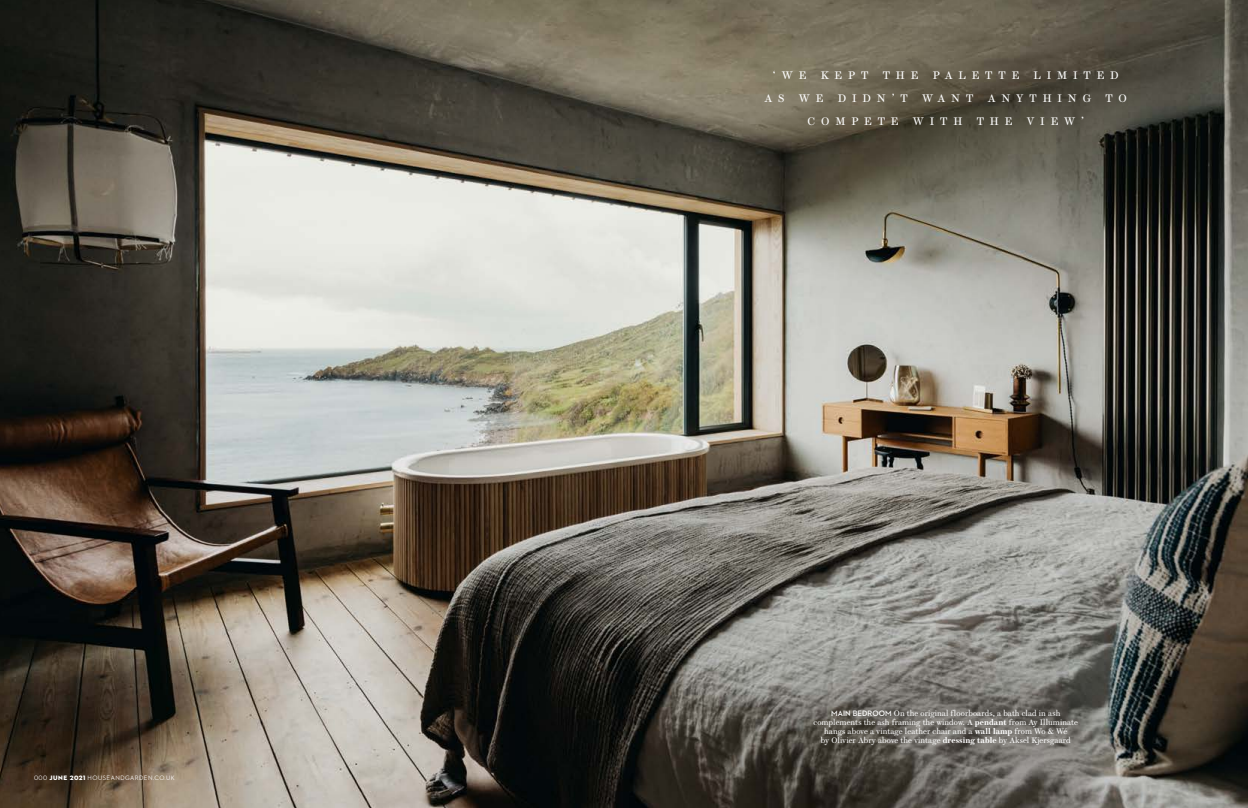
<style>
.page{position:relative;width:1248px;height:808px;background:#fff}
.page>*{position:absolute;margin:0;border:0;box-sizing:border-box;transform-origin:0 0}
.t1{font:11px "Brunel Text";letter-spacing:.53em;color:#fff}
.t2{font:8px/9px "Brunel Text";letter-spacing:.01em;color:#fff;text-align:center}
.t3{font:500 6.5px "Neutraface 2 Display";letter-spacing:.075em;color:#fff}
.s1{font-family:"Neutraface 2 Display Titling";font-weight:400}
.s2{font-family:"Neutraface 2 Display";font-weight:700}
.s3{font-weight:600}
</style>
<div class="page">
<img style="left:0;top:0;width:1247px;height:808px">
<p class="t3" style="left:34px;top:774px;width:142px">000 <span class="s1">JUNE 2021</span> HOUSEANDGARDEN.CO.UK</p>
<h1 class="t1" style="left:772px;top:69px;width:35px">‘WE</h1>
<h1 class="t1" style="left:820px;top:69px;width:49px">KEPT</h1>
<h1 class="t1" style="left:882px;top:69px;width:37px">THE</h1>
<h1 class="t1" style="left:932px;top:69px;width:88px">PALETTE</h1>
<h1 class="t1" style="left:1033px;top:69px;width:87px">LIMITED</h1>
<h1 class="t1" style="left:764px;top:92px;width:21px">A S</h1>
<h1 class="t1" style="left:798px;top:92px;width:26px">W E</h1>
<h1 class="t1" style="left:837px;top:92px;width:72px">DIDN’T</h1>
<h1 class="t1" style="left:922px;top:92px;width:53px">WANT</h1>
<h1 class="t1" style="left:987px;top:92px;width:105px">ANYTHING</h1>
<h1 class="t1" style="left:1105px;top:92px;width:23px">T O</h1>
<h1 class="t1" style="left:807px;top:115px;width:92px">COMPETE</h1>
<h1 class="t1" style="left:912px;top:115px;width:51px">WITH</h1>
<h1 class="t1" style="left:976px;top:115px;width:37px">THE</h1>
<h1 class="t1" style="left:1026px;top:115px;width:59px">VIEW’</h1>
<p class="t2" style="left:813px;top:708px;width:266px"><span class="s2">MAIN BEDROOM</span> On the original floorboards, a bath clad in ash complements the ash framing the window. A <span class="s3">pendant</span> from Ay Illuminate hangs above a vintage leather chair and a <span class="s3">wall lamp</span> from Wo &amp; Wé<br>by Olivier Abry above the vintage <span class="s3">dressing table</span> by Aksel Kjersgaard</p>
</div>
